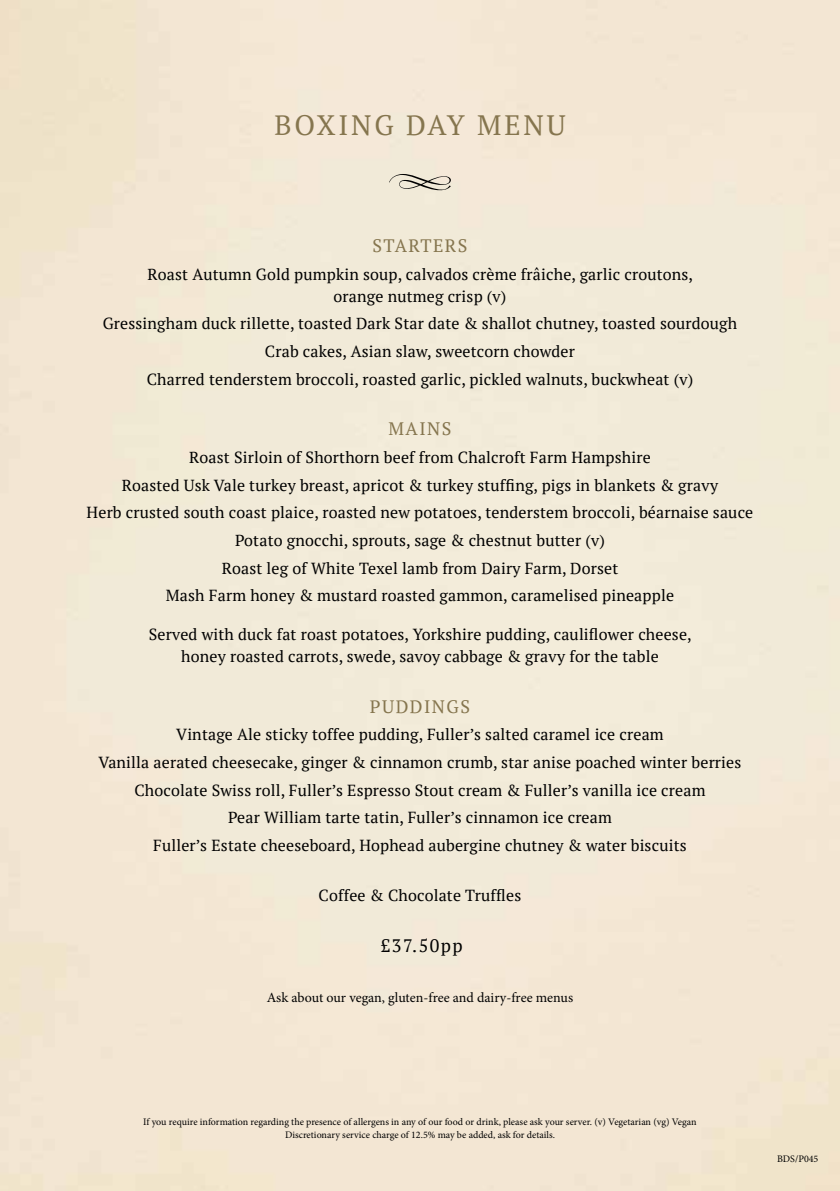
<style>
.page{position:relative;width:840px;height:1191px;background:#fff}
.page>*{position:absolute;margin:0;border:0;box-sizing:border-box;transform-origin:0 0}
.t1{font:28px "PT Serif";letter-spacing:.1em;color:#85754e}
.t2{font:18px "PT Serif";letter-spacing:.08em;color:#85754e}
.t3{font:18px "PT Serif";letter-spacing:.08em;color:#000}
.t4{font:16px/27.6px "PT Serif";letter-spacing:.01em;color:#000;text-align:center}
.t5{font:14px "Minion Pro";letter-spacing:-.005em;color:#000}
.t6{font:10px/13px "Minion Pro";color:#000;text-align:center}
</style>
<div class="page">
<svg style="left:389px;top:174px;width:63px;height:18px"></svg>
<h1 class="t1" style="left:274px;top:107px;width:293px">BOXING DAY MENU</h1>
<p class="t2" style="left:372px;top:234px;width:97px">STARTERS</p>
<p class="t4" style="left:147px;top:263px;width:547px;line-height:22px">Roast Autumn Gold pumpkin soup, calvados crème frâiche, garlic croutons, orange nutmeg crisp (v)</p>
<p class="t4" style="left:103px;top:310px;width:635px">Gressingham duck rillette, toasted Dark Star date &amp; shallot chutney, toasted sourdough<br>Crab cakes, Asian slaw, sweetcorn chowder<br>Charred tenderstem broccoli, roasted garlic, pickled walnuts, buckwheat (v)</p>
<p class="t2" style="left:388px;top:417px;width:64px">MAINS</p>
<p class="t4" style="left:87px;top:443px;width:667px">Roast Sirloin of Shorthorn beef from Chalcroft Farm Hampshire<br>Roasted Usk Vale turkey breast, apricot &amp; turkey stuffing, pigs in blankets &amp; gravy<br>Herb crusted south coast plaice, roasted new potatoes, tenderstem broccoli, béarnaise sauce Potato gnocchi, sprouts, sage &amp; chestnut butter (v)<br>Roast leg of White Texel lamb from Dairy Farm, Dorset<br>Mash Farm honey &amp; mustard roasted gammon, caramelised pineapple</p>
<p class="t4" style="left:149px;top:623px;width:544px;line-height:22px">Served with duck fat roast potatoes, Yorkshire pudding, cauliflower cheese, honey roasted carrots, swede, savoy cabbage &amp; gravy for the table</p>
<p class="t2" style="left:370px;top:694px;width:101px">PUDDINGS</p>
<p class="t4" style="left:98px;top:720px;width:644px">Vintage Ale sticky toffee pudding, Fuller’s salted caramel ice cream<br>Vanilla aerated cheesecake, ginger &amp; cinnamon crumb, star anise poached winter berries Chocolate Swiss roll, Fuller’s Espresso Stout cream &amp; Fuller’s vanilla ice cream<br>Pear William tarte tatin, Fuller’s cinnamon ice cream<br>Fuller’s Estate cheeseboard, Hophead aubergine chutney &amp; water biscuits</p>
<p class="t4" style="left:318px;top:881px;width:204px">Coffee &amp; Chocolate Truffles</p>
<p class="t3" style="left:380px;top:933px;width:83px">£37.50pp</p>
<p class="t5" style="left:267px;top:988px;width:307px">Ask about our vegan, gluten-free and dairy-free menus</p>
<p class="t6" style="left:143px;top:1114px;width:554px">If you require information regarding the presence of allergens in any of our food or drink, please ask your server. (v) Vegetarian (vg) Vegan<br>Discretionary service charge of 12.5% may be added, ask for details.</p>
<p class="t6" style="left:776px;top:1152px;width:43px">BDS/P045</p>
</div>
